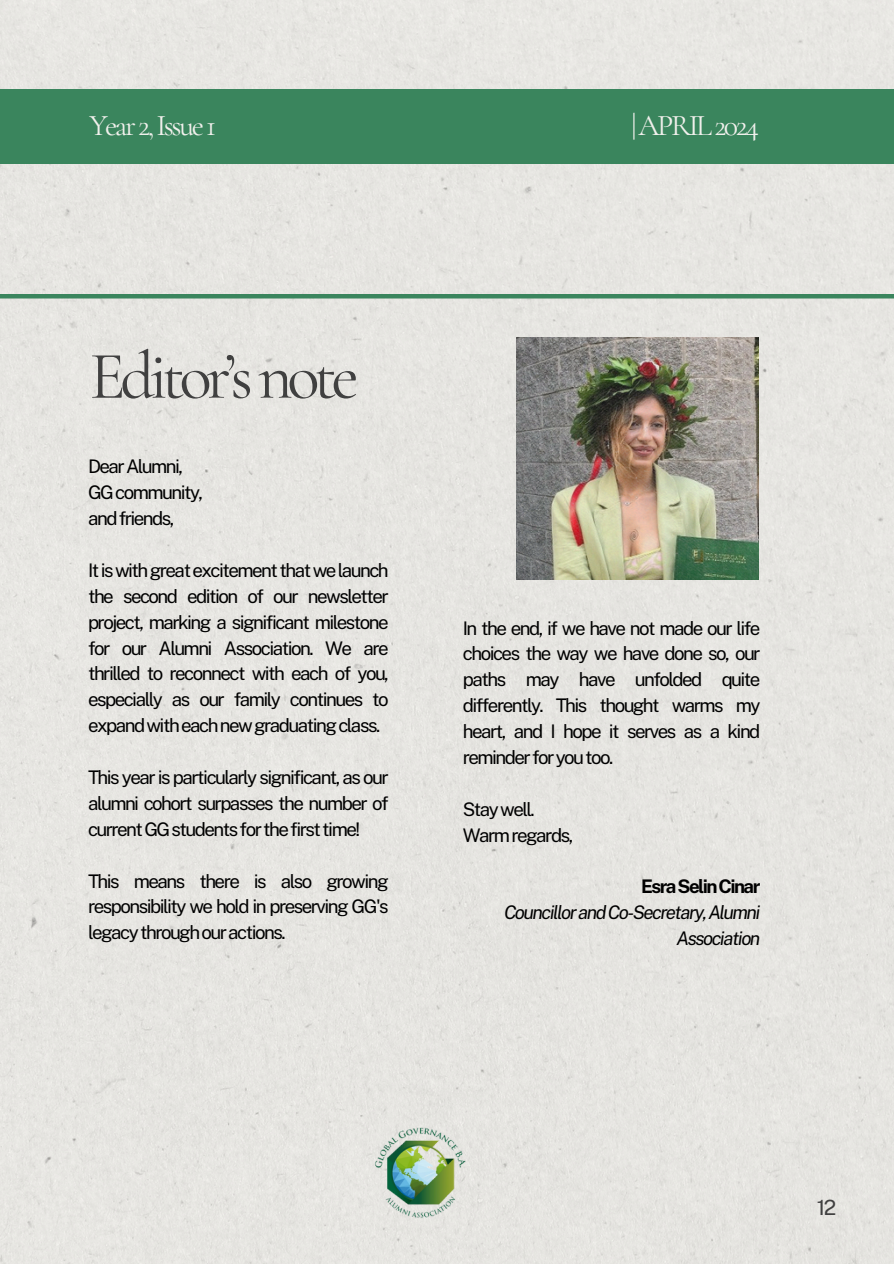
<style>
.page{position:relative;width:894px;height:1264px;background:#fff}
.page>*{position:absolute;margin:0;border:0;box-sizing:border-box;transform-origin:0 0}
.t1{font:67.5px "Cormorant Garamond";letter-spacing:-.08em;color:#404040}
.t2{font:30px "Cormorant Garamond";letter-spacing:-.08em;color:#f1f0ec}
.t3{font:21px "Public Sans";color:#404040}
.t4{font:18.75px/25.8px "Public Sans";letter-spacing:-.08em;color:#000;text-align:justify}
.t5{font:italic 18.75px/25.8px "Public Sans";letter-spacing:-.08em;color:#000;text-align:right}
.t6{font:700 18.75px "Public Sans";letter-spacing:-.08em;color:#000}
</style>
<div class="page">
<div style="left:0;top:0;width:893px;height:1263px;background:#e6e5e1"></div>
<hr style="left:0;top:294px;width:893px;height:4px;background:#3a855d">
<div style="left:0;top:89px;width:893px;height:74px;background:#3a855d"></div>
<img style="left:358px;top:1108px;width:131px;height:131px">
<img style="left:516px;top:337px;width:242px;height:242px">
<p class="t2" style="left:89px;top:108px;width:128px">Year2,Issue1</p>
<p class="t2" style="left:631px;top:108px;width:129px">|APRIL2024</p>
<h2 class="t1" style="left:89px;top:335px;width:271px">Editor’snote</h2>
<h3 class="t4" style="left:88px;top:453px;width:96px">DearAlumni,</h3>
<h2 class="t4" style="left:88px;top:479px;width:116px">GGcommunity,</h2>
<h2 class="t4" style="left:88px;top:505px;width:88px">andfriends,</h2>
<h2 class="t4" style="left:88px;top:557px;width:302px">Itiswithgreatexcitementthatwelaunch the second edition of our newsletter project, marking a significant milestone for our Alumni Association. We are thrilled to reconnect with each of you, especially as our family continues to expandwitheachnewgraduatingclass.</h2>
<h1 class="t4" style="left:88px;top:764px;width:302px">This year is particularly significant, as our alumni cohort surpasses the number of currentGGstudentsforthefirsttime!</h1>
<p class="t4" style="left:88px;top:867px;width:302px">This means there is also growing responsibility we hold in preserving GG's legacythroughouractions.</p>
<p class="t4" style="left:462px;top:615px;width:299px">In the end, if we have not made our life choices the way we have done so, our paths may have unfolded quite differently. This thought warms my heart, and I hope it serves as a kind reminderforyoutoo.</p>
<p class="t4" style="left:462px;top:796px;width:73px">Staywell.</p>
<p class="t4" style="left:462px;top:822px;width:112px">Warmregards,</p>
<p class="t6" style="left:641px;top:875px;width:121px">EsraSelinCinar</p>
<p class="t5" style="left:504px;top:899px;width:258px">CouncillorandCo-Secretary,Alumni<br>Association</p>
<p class="t3" style="left:816px;top:1194px;width:21px">12</p>
</div>
